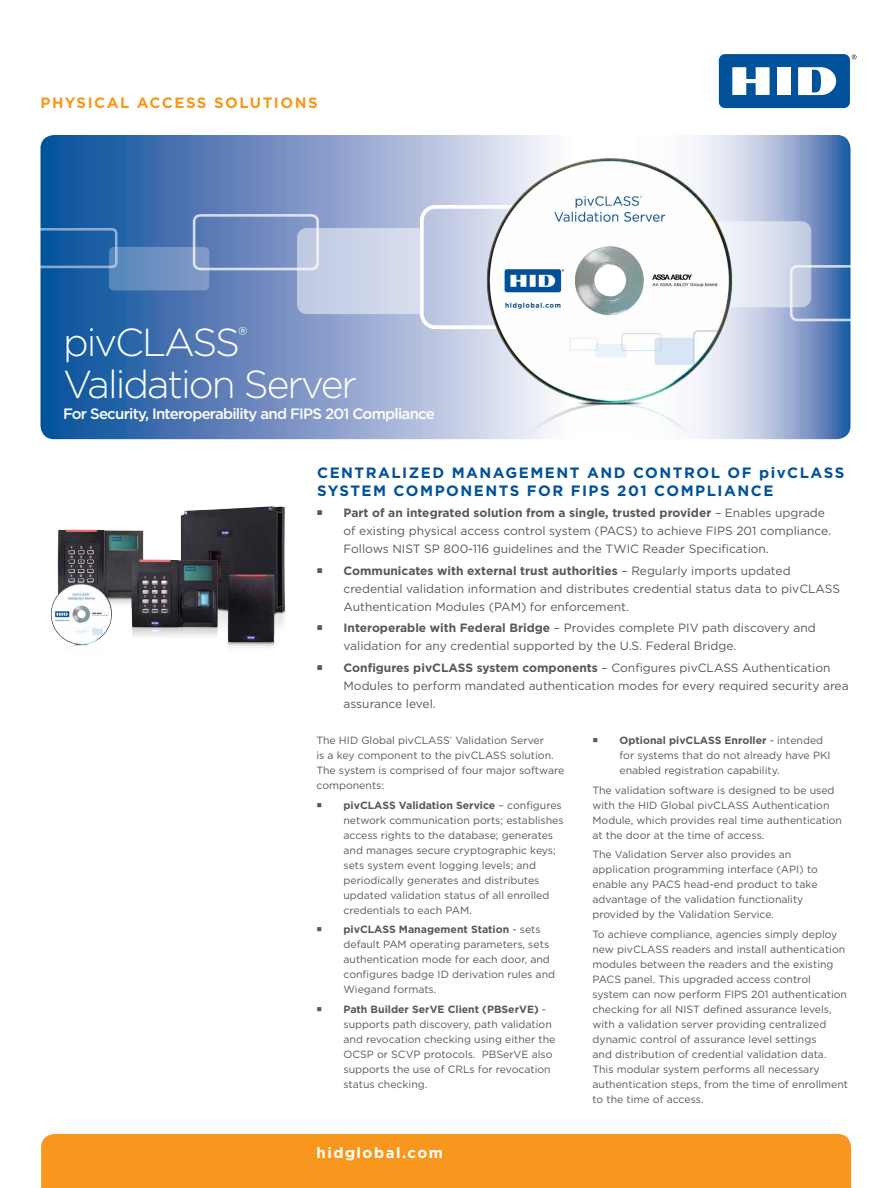
<style>
.page{position:relative;width:891px;height:1188px;background:#fff}
.page>*{position:absolute;margin:0;border:0;box-sizing:border-box;transform-origin:0 0}
.t1{font:300 39px/42px "Gotham";letter-spacing:-.05em;color:#fff}
.t2{font:700 15px/18px "Gotham";letter-spacing:.1em;color:#01529a}
.t3{font:500 15px "Gotham";letter-spacing:-.05em;color:#fff}
.t4{font:700 15px "Gotham";letter-spacing:.1em;color:#f7971d}
.t5{font:700 15px "Gotham";letter-spacing:.1em;color:#fff}
.t6{font:12px/18px "Gotham";color:#57585a}
.body{font:10.5px/15px "Gotham";color:#57585a}
.s1{font-weight:700}
</style>
<div class="page">
<svg style="left:852px;top:55px;width:5px;height:4px"></svg>
<div style="left:719px;top:54px;width:131px;height:54px;background:#01529a;border-radius:6px"></div>
<div style="left:777px;top:67px;width:14px;height:28px;background:#fff"></div>
<svg style="left:732px;top:67px;width:38px;height:9px"></svg>
<svg style="left:798px;top:67px;width:38px;height:28px"></svg>
<svg style="left:40px;top:135px;width:810px;height:304px;background:#5c81b9"></svg>
<div style="left:41px;top:1134px;width:810px;height:54px;background:#f7971d"></div>
<div style="left:193px;top:214px;width:126px;height:56px;border:3px solid #fff;border-radius:6px"></div>
<svg style="left:109px;top:247px;width:100px;height:43px;background:#6e92c1"></svg>
<div style="left:28px;top:228px;width:90px;height:40px;border:3px solid #fff;border-radius:4px"></div>
<svg style="left:297px;top:228px;width:123px;height:86px;background:#cbd3e7"></svg>
<svg style="left:788px;top:221px;width:62px;height:100px;background:#7c99c6"></svg>
<img style="left:423px;top:76px;width:365px;height:363px">
<img style="left:50px;top:506px;width:236px;height:144px">
<p class="t4" style="left:40px;top:93px;width:279px">PHYSICAL ACCESS SOLUTIONS</p>
<p class="t1" style="left:63px;top:320px;width:296px">pivCLASS<sup>®<br></sup>Validation Server</p>
<p class="t3" style="left:63px;top:404px;width:373px">For Security, Interoperability and FIPS 201 Compliance</p>
<p class="t2" style="left:317px;top:463px;width:529px">CENTRALIZED MANAGEMENT AND CONTROL OF pivCLASS<br>SYSTEM COMPONENTS FOR FIPS 201 COMPLIANCE</p>
<p class="t6" style="left:344px;top:504px;width:489px"><span class="s1">Part of an integrated solution from a single, trusted provider</span> – Enables upgrade of existing physical access control system (PACS) to achieve FIPS 201 compliance.<br>Follows NIST SP 800-116 guidelines and the TWIC Reader Specification.</p>
<p class="t6" style="left:344px;top:561px;width:498px"><span class="s1">Communicates with external trust authorities</span> – Regularly imports updated credential validation information and distributes credential status data to pivCLASS<br>Authentication Modules (PAM) for enforcement.</p>
<p class="t6" style="left:344px;top:619px;width:474px"><span class="s1">Interoperable with Federal Bridge</span> – Provides complete PIV path discovery and validation for any credential supported by the U.S. Federal Bridge.</p>
<p class="t6" style="left:344px;top:658px;width:507px"><span class="s1">Configures pivCLASS system components</span> – Configures pivCLASS Authentication<br>Modules to perform mandated authentication modes for every required security area assurance level.</p>
<p class="body" style="left:316px;top:733px;width:249px">The HID Global pivCLASS<sup>®</sup> Validation Server<br>is a key component to the pivCLASS solution.<br>The system is comprised of four major software components:</p>
<p class="body" style="left:344px;top:797px;width:222px"><span class="s1">pivCLASS Validation Service</span> – configures network communication ports; establishes access rights to the database; generates and manages secure cryptographic keys; sets system event logging levels; and periodically generates and distributes updated validation status of all enrolled credentials to each PAM.</p>
<p class="body" style="left:344px;top:922px;width:213px"><span class="s1">pivCLASS Management Station</span> - sets default PAM operating parameters, sets authentication mode for each door, and configures badge ID derivation rules and Wiegand formats.</p>
<p class="body" style="left:344px;top:1001px;width:213px"><span class="s1">Path Builder SerVE Client (PBSerVE)</span> - supports path discovery, path validation and revocation checking using either the OCSP or SCVP protocols. PBSerVE also supports the use of CRLs for revocation status checking.</p>
<p class="body" style="left:620px;top:733px;width:213px"><span class="s1">Optional pivCLASS Enroller</span> - intended for systems that do not already have PKI enabled registration capability.</p>
<p class="body" style="left:592px;top:782px;width:251px">The validation software is designed to be used with the HID Global pivCLASS Authentication Module, which provides real time authentication at the door at the time of access.</p>
<p class="body" style="left:592px;top:847px;width:227px">The Validation Server also provides an application programming interface (API) to enable any PACS head-end product to take advantage of the validation functionality provided by the Validation Service.</p>
<p class="body" style="left:592px;top:926px;width:257px">To achieve compliance, agencies simply deploy new pivCLASS readers and install authentication modules between the readers and the existing PACS panel. This upgraded access control system can now perform FIPS 201 authentication checking for all NIST defined assurance levels, with a validation server providing centralized dynamic control of assurance level settings<br>and distribution of credential validation data.<br>This modular system performs all necessary authentication steps, from the time of enrollment to the time of access.</p>
<h2 class="t5" style="left:316px;top:1142px;width:128px">hidglobal.com</h2>
</div>
